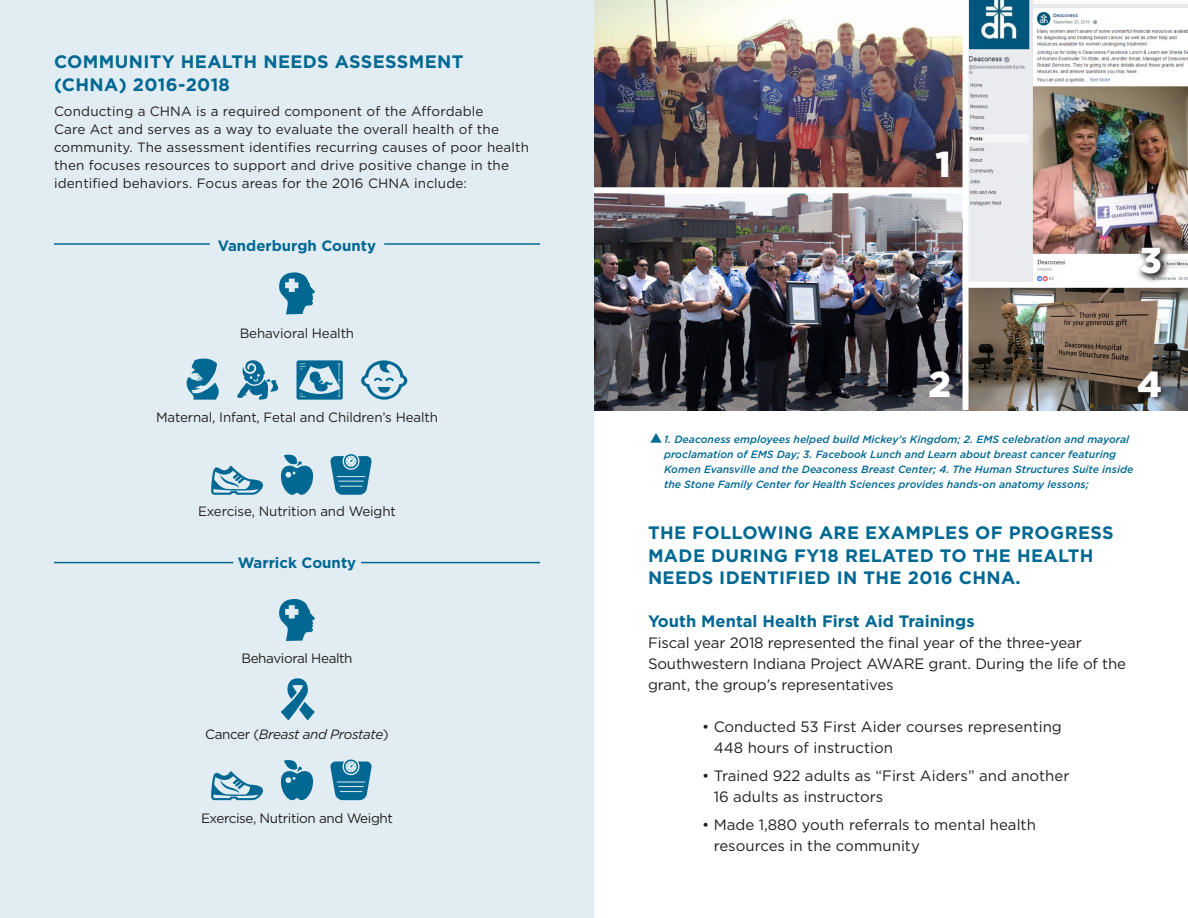
<style>
.page{position:relative;width:1188px;height:918px;background:#fff}
.page>*{position:absolute;margin:0;border:0;box-sizing:border-box;transform-origin:0 0}
.body{font:900 36px "Gotham";color:#fff}
.Heads{font:700 18px/22.5px "Gotham";letter-spacing:.02em;color:#006893}
.t1{font:700 16.5px "Gotham";color:#006893}
.t2{font:15px/21px "Gotham";letter-spacing:-.01em;color:#231f20}
.t3{font:700 15px "Gotham";color:#006893}
.body-2{font:13.5px/18px "Gotham";letter-spacing:.01em;color:#231f20}
.body-3{font:13.5px "Gotham";letter-spacing:-.01em;color:#231f20}
.body-4{font:13.5px "Gotham";letter-spacing:-.03em;color:#231f20}
.t4{font:italic 13.5px "Gotham";letter-spacing:-.03em;color:#231f20}
.body-5{font:italic 500 10.5px/15px "Gotham";color:#006893}
.s1{font-style:normal}
</style>
<div class="page">
<div style="left:0;top:0;width:594px;height:918px;background:#e1edf3"></div>
<svg style="left:279px;top:599px;width:36px;height:42px"></svg>
<svg style="left:279px;top:272px;width:36px;height:42px"></svg>
<svg style="left:281px;top:678px;width:34px;height:42px"></svg>
<svg style="left:237px;top:360px;width:42px;height:40px"></svg>
<svg style="left:297px;top:360px;width:46px;height:40px"></svg>
<svg style="left:187px;top:358px;width:32px;height:42px"></svg>
<svg style="left:361px;top:360px;width:47px;height:40px"></svg>
<svg style="left:330px;top:759px;width:42px;height:41px"></svg>
<svg style="left:211px;top:771px;width:52px;height:29px"></svg>
<svg style="left:281px;top:760px;width:32px;height:40px"></svg>
<svg style="left:330px;top:454px;width:42px;height:41px"></svg>
<svg style="left:211px;top:466px;width:52px;height:29px"></svg>
<svg style="left:281px;top:454px;width:32px;height:41px"></svg>
<hr style="left:384px;top:243px;width:156px;height:2px;background:#006893">
<hr style="left:361px;top:562px;width:179px;height:1px;background:#006893">
<hr style="left:54px;top:243px;width:156px;height:2px;background:#006893">
<hr style="left:54px;top:562px;width:179px;height:1px;background:#006893">
<img style="left:594px;top:0;width:594px;height:410px">
<div style="left:594px;top:187px;width:372px;height:6px;background:#fff"></div>
<div style="left:963px;top:0;width:6px;height:410px;background:#fff"></div>
<div style="left:963px;top:282px;width:225px;height:6px;background:#fff"></div>
<svg style="left:1136px;top:243px;width:34px;height:39px"></svg>
<div style="left:1136px;top:370px;width:32px;height:34px;background:#231f20;opacity:.9"></div>
<p class="Heads" style="left:54px;top:51px;width:411px">COMMUNITY HEALTH NEEDS ASSESSMENT (CHNA) 2016-2018</p>
<p class="body-2" style="left:54px;top:102px;width:477px">Conducting a CHNA is a required component of the Affordable<br>Care Act and serves as a way to evaluate the overall health of the community. The assessment identifies recurring causes of poor health then focuses resources to support and drive positive change in the identified behaviors. Focus areas for the 2016 CHNA include:</p>
<p class="t3" style="left:218px;top:235px;width:160px">Vanderburgh County</p>
<p class="body-3" style="left:240px;top:325px;width:116px">Behavioral Health</p>
<p class="body-3" style="left:156px;top:408px;width:283px">Maternal, Infant, Fetal and Children’s Health</p>
<p class="body-3" style="left:198px;top:503px;width:199px">Exercise, Nutrition and Weight</p>
<p class="t3" style="left:238px;top:553px;width:120px">Warrick County</p>
<p class="body-4" style="left:241px;top:649px;width:113px">Behavioral Health</p>
<p class="t4" style="left:205px;top:726px;width:185px"><span class="s1">Cancer (</span>Breast and Prostate<span class="s1">)</span></p>
<p class="body-4" style="left:201px;top:809px;width:193px">Exercise, Nutrition and Weight</p>
<p class="body" style="left:936px;top:140px;width:17px">1</p>
<p class="body" style="left:928px;top:360px;width:24px">2</p>
<p class="body" style="left:1140px;top:235px;width:24px">3</p>
<p class="body" style="left:1137px;top:360px;width:26px">4</p>
<p class="body-5" style="left:664px;top:432px;width:471px">1. Deaconess employees helped build Mickey’s Kingdom; 2. EMS celebration and mayoral proclamation of EMS Day; 3. Facebook Lunch and Learn about breast cancer featuring Komen Evansville and the Deaconess Breast Center; 4. The Human Structures Suite inside the Stone Family Center for Health Sciences provides hands-on anatomy lessons;</p>
<p class="Heads" style="left:648px;top:522px;width:467px">THE FOLLOWING ARE EXAMPLES OF PROGRESS<br>MADE DURING FY18 RELATED TO THE HEALTH<br>NEEDS IDENTIFIED IN THE 2016 CHNA.</p>
<p class="t1" style="left:648px;top:610px;width:328px">Youth Mental Health First Aid Trainings</p>
<p class="t2" style="left:648px;top:632px;width:480px">Fiscal year 2018 represented the final year of the three-year<br>Southwestern Indiana Project AWARE grant. During the life of the grant, the group’s representatives</p>
<p class="t2" style="left:714px;top:716px;width:350px;text-indent:-12px">• Conducted 53 First Aider courses representing<br>448 hours of instruction</p>
<p class="t2" style="left:714px;top:765px;width:357px;text-indent:-12px">• Trained 922 adults as “First Aiders” and another<br>16 adults as instructors</p>
<p class="t2" style="left:714px;top:813px;width:324px;text-indent:-12px">• Made 1,880 youth referrals to mental health resources in the community</p>
</div>
